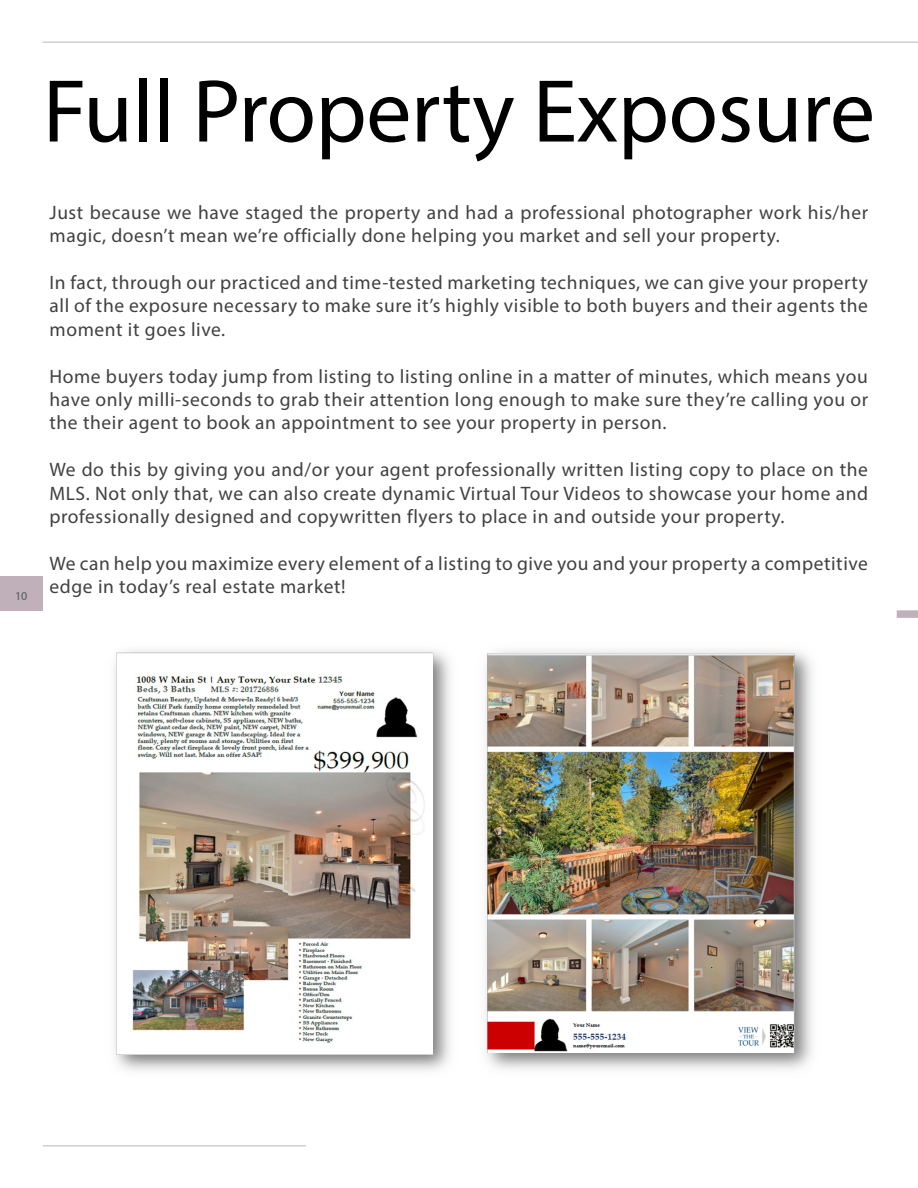
<style>
.page{position:relative;width:918px;height:1188px;background:#fff}
.page>*{position:absolute;margin:0;border:0;box-sizing:border-box;transform-origin:0 0}
.t1{font:90px "Myriad Pro";letter-spacing:-.005em;color:#000}
.Body_Text{font:19.5px/23.4px "Myriad Pro";letter-spacing:.03em;color:#414042;text-align:justify}
.t2{font:12px "Myriad Pro";color:#57585a}
</style>
<div class="page">
<div style="left:0;top:577px;width:43px;height:34px;background:#bfb0ba"></div>
<hr style="left:43px;top:42px;width:875px;height:1px;background:#b6b7bb">
<hr style="left:43px;top:1145px;width:263px;height:1px;background:#b6b7bb">
<div style="left:897px;top:610px;width:21px;height:8px;background:#bfb0ba"></div>
<img style="left:114px;top:650px;width:336px;height:421px">
<img style="left:485px;top:650px;width:327px;height:420px">
<p class="t2" style="left:15px;top:588px;width:14px">10</p>
<p class="t1" style="left:43px;top:56px;width:834px">Full Property Exposure</p>
<p class="Body_Text" style="left:50px;top:200px;width:820px">Just because we have staged the property and had a professional photographer work his/her magic, doesn’t mean we’re officially done helping you market and sell your property.</p>
<p class="Body_Text" style="left:50px;top:270px;width:820px">In fact, through our practiced and time-tested marketing techniques, we can give your property all of the exposure necessary to make sure it’s highly visible to both buyers and their agents the moment it goes live.</p>
<p class="Body_Text" style="left:50px;top:364px;width:820px">Home buyers today jump from listing to listing online in a matter of minutes, which means you have only milli-seconds to grab their attention long enough to make sure they’re calling you or the their agent to book an appointment to see your property in person.</p>
<p class="Body_Text" style="left:50px;top:458px;width:820px">We do this by giving you and/or your agent professionally written listing copy to place on the MLS. Not only that, we can also create dynamic Virtual Tour Videos to showcase your home and professionally designed and copywritten flyers to place in and outside your property.</p>
<p class="Body_Text" style="left:50px;top:551px;width:820px">We can help you maximize every element of a listing to give you and your property a competitive edge in today’s real estate market!</p>
</div>
